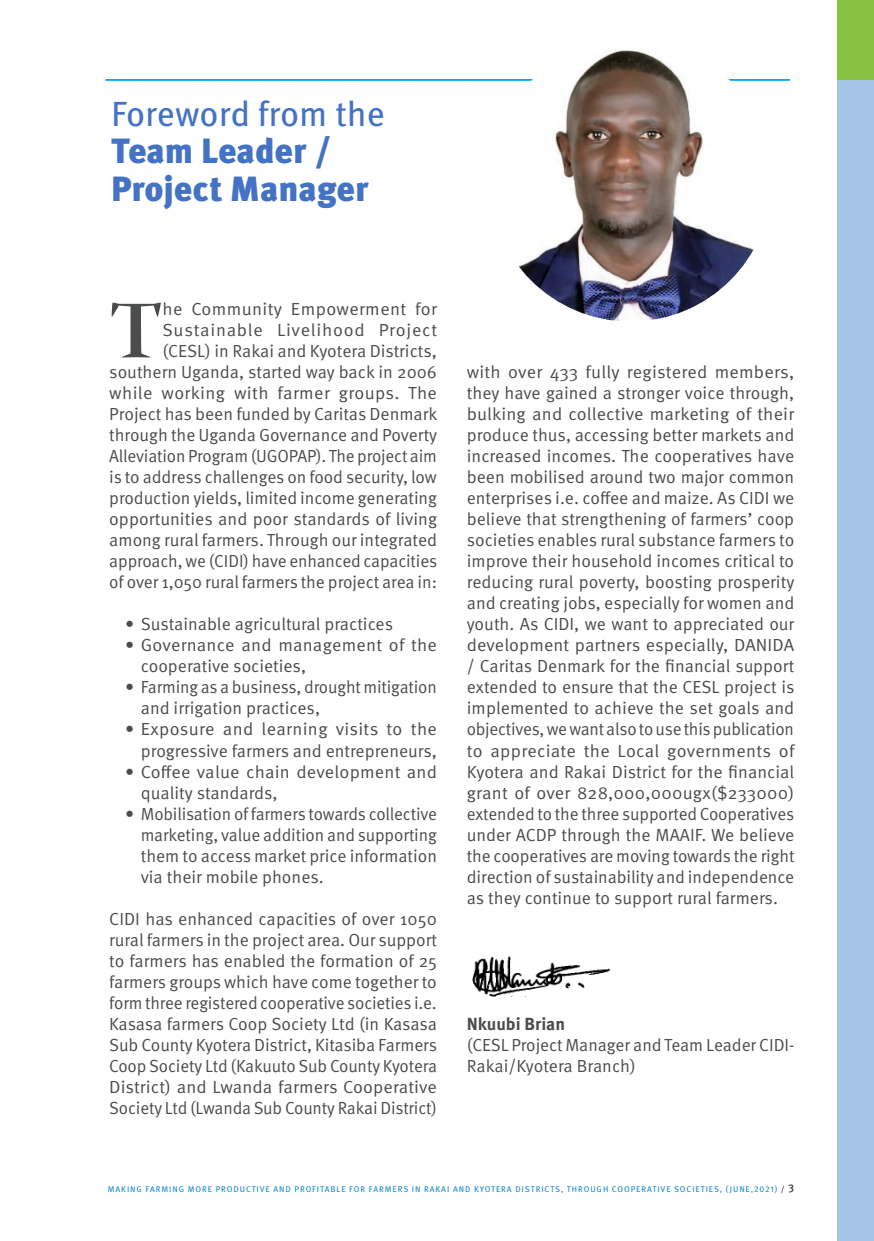
<style>
.page{position:relative;width:874px;height:1241px;background:#fff}
.page>*{position:absolute;margin:0;border:0;box-sizing:border-box;transform-origin:0 0}
.Paragraph_Style_1{font:81.2px "Warnock Pro Bold Disp";color:#4b4c4d}
.t1{font:900 35px/37.8px "Meta Pro";color:#4472c4}
.maintext{font:17.5px/21px "Meta Pro Norm";color:#4b4c4d}
.Paragraph_Style_1-2{font:17.5px/21px "Meta Pro Norm";letter-spacing:-.005em;color:#4b4c4d;text-align:right}
.maintext-2{font:700 17.5px "Meta Pro";letter-spacing:-.005em;color:#4b4c4d}
.t2{font:8.4px "Meta Pro";letter-spacing:.11em;color:#1b8acb}
.s1{font-weight:400}
.s2{color:#231f20}
.s3{font-size:11.2px;color:#231f20}
</style>
<div class="page">
<div style="left:837px;top:0;width:36px;height:1240px;background:#a6c4e6"></div>
<div style="left:837px;top:0;width:36px;height:79px;background:#89c242"></div>
<svg style="left:105px;top:79px;width:684px;height:2px"></svg>
<img style="left:489px;top:40px;width:282px;height:281px;border-radius:141px">
<img style="left:472px;top:956px;width:139px;height:41px">
<p class="t1" style="left:111px;top:93px;width:275px"><span class="s1">FOREWORD FROM THE<br></span>Team Leader /<br>Project Manager</p>
<p class="Paragraph_Style_1-2" style="left:109px;top:297px;width:329px">he Community Empowerment for Sustainable Livelihood Project<br>(CESL) in Rakai and Kyotera Districts, southern Uganda, started way back in 2006 while working with farmer groups. The Project has been funded by Caritas Denmark through the Uganda Governance and Poverty Alleviation Program (UGOPAP). The project aim is to address challenges on food security, low production yields, limited income generating opportunities and poor standards of living among rural farmers. Through our integrated approach, we (CIDI) have enhanced capacities of over 1,050 rural farmers the project area in:</p>
<p class="maintext" style="left:125px;top:612px;width:269px">• Sustainable agricultural practices</p>
<p class="maintext" style="left:141px;top:633px;width:297px;text-indent:-16px">• Governance and management of the cooperative societies,</p>
<p class="maintext" style="left:141px;top:675px;width:297px;text-indent:-16px">• Farming as a business, drought mitigation and irrigation practices,</p>
<p class="maintext" style="left:125px;top:717px;width:313px;text-align:right">• Exposure and learning visits to the progressive farmers and entrepreneurs,</p>
<p class="maintext" style="left:141px;top:759px;width:298px;text-indent:-16px">• Coffee value chain development and quality standards,</p>
<p class="maintext" style="left:141px;top:801px;width:298px;text-align:justify;text-indent:-16px">• Mobilisation of farmers towards collective marketing, value addition and supporting them to access market price information via their mobile phones.</p>
<p class="maintext" style="left:109px;top:906px;width:329px;text-align:justify">CIDI has enhanced capacities of over 1050 rural farmers in the project area. Our support to farmers has enabled the formation of 25 farmers groups which have come together to form three registered cooperative societies i.e.<br>Kasasa farmers Coop Society Ltd (in Kasasa Sub County Kyotera District, Kitasiba Farmers Coop Society Ltd (Kakuuto Sub County Kyotera District) and Lwanda farmers Cooperative Society Ltd (Lwanda Sub County Rakai District)</p>
<p class="Paragraph_Style_1" style="left:109px;top:281px;width:55px">T</p>
<p class="maintext" style="left:466px;top:360px;width:329px;text-align:justify">with over 433 fully registered members, they have gained a stronger voice through, bulking and collective marketing of their produce thus, accessing better markets and increased incomes. The cooperatives have been mobilised around two major common enterprises i.e. coffee and maize. As CIDI we believe that strengthening of farmers’ coop societies enables rural substance farmers to improve their household incomes critical to reducing rural poverty, boosting prosperity and creating jobs, especially for women and youth. As CIDI, we want to appreciated our development partners especially, DANIDA / Caritas Denmark for the financial support extended to ensure that the CESL project is implemented to achieve the set goals and objectives, we want also to use this publication to appreciate the Local governments of Kyotera and Rakai District for the financial grant of over 828,000,000ugx($233000) extended to the three supported Cooperatives under ACDP through the MAAIF. We believe the cooperatives are moving towards the right direction of sustainability and independence as they continue to support rural farmers.</p>
<p class="maintext-2" style="left:466px;top:1009px;width:100px">Nkuubi Brian</p>
<p class="maintext" style="left:466px;top:1032px;width:329px">(CESL Project Manager and Team Leader CIDI-<br>Rakai/Kyotera Branch)</p>
<p class="t2" style="left:108px;top:1182px;width:687px">MAKING FARMING MORE PRODUCTIVE AND PROFITABLE FOR FARMERS IN RAKAI AND KYOTERA DISTRICTS, THROUGH COOPERATIVE SOCIETIES, (JUNE,2021) <span class="s2">/</span> <span class="s3">3</span></p>
</div>
